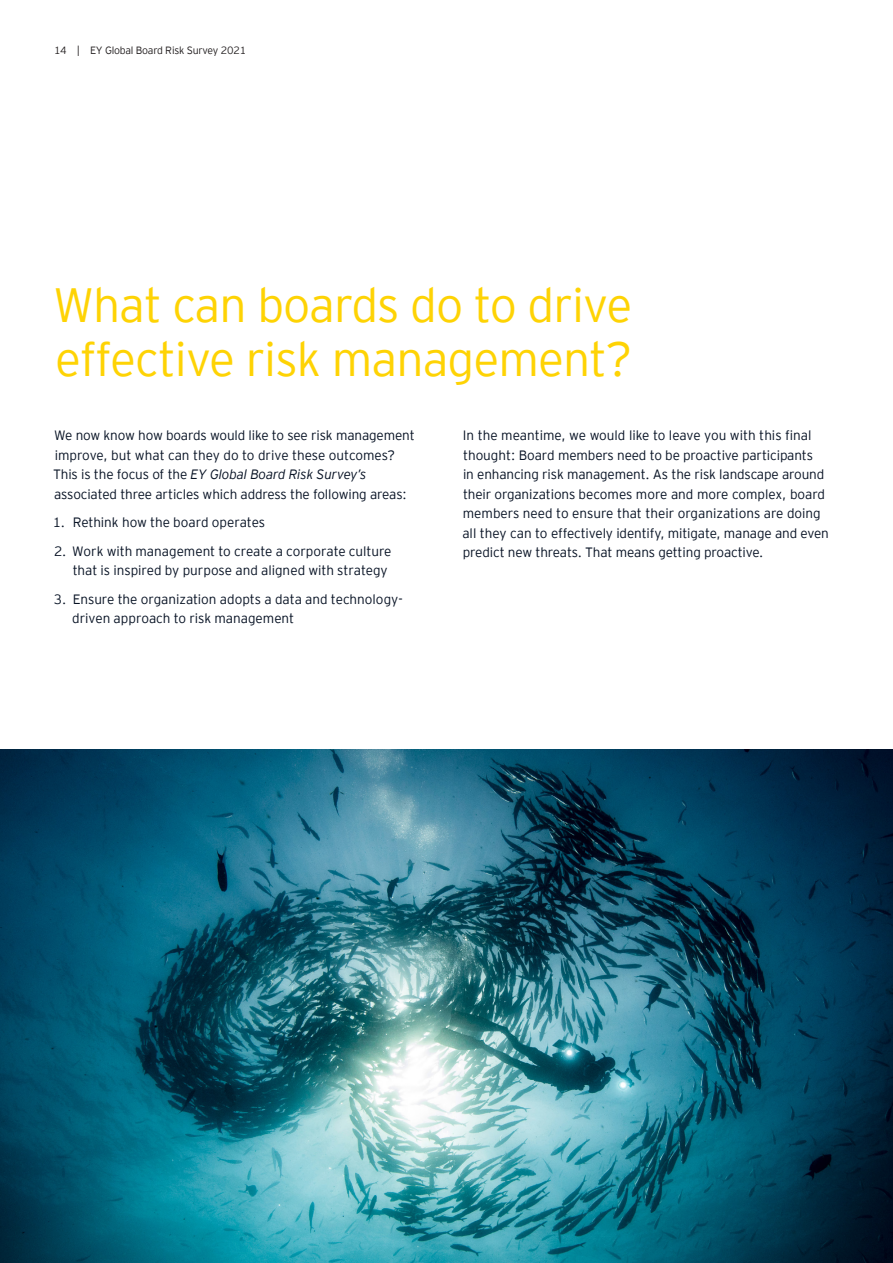
<style>
.page{position:relative;width:893px;height:1263px;background:#fff}
.page>*{position:absolute;margin:0;border:0;box-sizing:border-box;transform-origin:0 0}
.Head_1{font:300 48px/54px "EY Interstate";letter-spacing:-.02em;color:#fed304}
.Body{font:300 13.5px/19.5px "EY Interstate";letter-spacing:-.01em;color:#071224}
.t1{font:300 10.5px "EY Interstate";letter-spacing:-.02em;color:#231f20}
.s1{font-style:italic}
</style>
<div class="page">
<img style="left:0;top:749px;width:893px;height:514px">
<p class="t1" style="left:54px;top:43px;width:194px">14 | EY Global Board Risk Survey 2021</p>
<p class="Head_1" style="left:53px;top:275px;width:581px">What can boards do to drive effective risk management?</p>
<p class="Body" style="left:53px;top:425px;width:363px">We now know how boards would like to see risk management improve, but what can they do to drive these outcomes?<br>This is the focus of the <span class="s1">EY Global Board Risk Survey’s </span>associated three articles which address the following areas:</p>
<p class="Body" style="left:53px;top:512px;width:214px">1. Rethink how the board operates</p>
<p class="Body" style="left:54px;top:541px;width:339px;text-align:right">2. Work with management to create a corporate culture that is inspired by purpose and aligned with strategy</p>
<p class="Body" style="left:72px;top:589px;width:332px;text-indent:-18px">3. Ensure the organization adopts a data and technology&shy;driven approach to risk management</p>
<p class="Body" style="left:462px;top:425px;width:368px">In the meantime, we would like to leave you with this final thought: Board members need to be proactive participants<br>in enhancing risk management. As the risk landscape around their organizations becomes more and more complex, board members need to ensure that their organizations are doing all they can to effectively identify, mitigate, manage and even predict new threats. That means getting proactive.</p>
</div>
